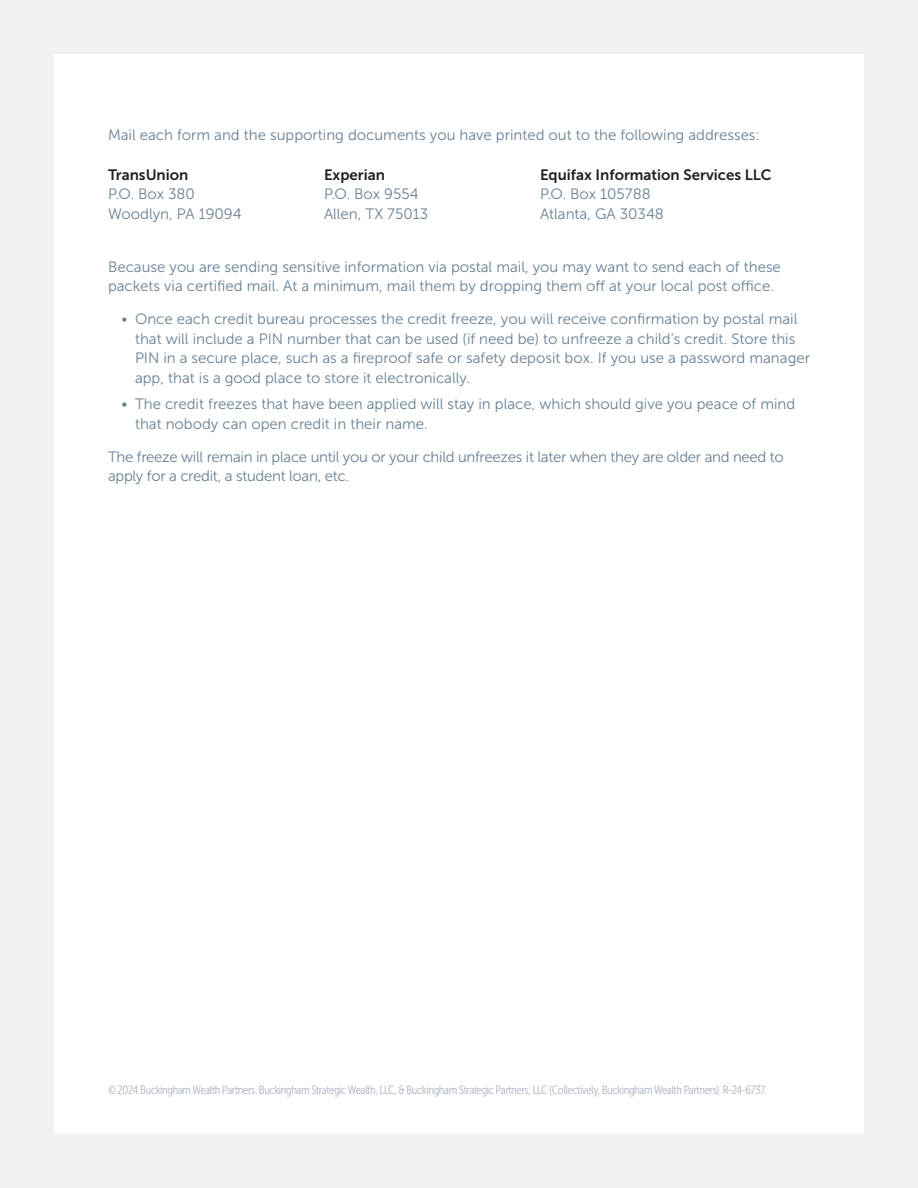
<style>
.page{position:relative;width:918px;height:1188px;background:#eff2f3}
.page>*{position:absolute;margin:0;border:0;box-sizing:border-box;transform-origin:0 0}
.Body_Text{font:15px/19.5px "Museo Sans 300";color:#688094}
.Body_Text-2{font:15px/19.5px "Museo Sans 300";letter-spacing:-.02em;color:#688094}
.Body_Text-3{font:15px "Museo Sans 700";color:#231f20}
.Body_Text-4{font:12px "Museo Sans Cond 300";letter-spacing:-.03em;color:#aab4c0}
</style>
<div class="page">
<div style="left:54px;top:54px;width:810px;height:1080px;background:#fff"></div>
<p class="Body_Text" style="left:108px;top:125px;width:654px">Mail each form and the supporting documents you have printed out to the following addresses:</p>
<p class="Body_Text-3" style="left:108px;top:166px;width:82px">TransUnion</p>
<p class="Body_Text-3" style="left:324px;top:166px;width:63px">Experian</p>
<p class="Body_Text-3" style="left:540px;top:166px;width:233px">Equifax Information Services LLC</p>
<p class="Body_Text" style="left:108px;top:184px;width:89px">P.O. Box 380</p>
<p class="Body_Text" style="left:324px;top:184px;width:96px">P.O. Box 9554</p>
<p class="Body_Text" style="left:540px;top:184px;width:112px">P.O. Box 105788</p>
<p class="Body_Text" style="left:108px;top:204px;width:135px">Woodlyn, PA 19094</p>
<p class="Body_Text" style="left:324px;top:204px;width:106px">Allen, TX 75013</p>
<p class="Body_Text" style="left:540px;top:204px;width:126px">Atlanta, GA 30348</p>
<p class="Body_Text" style="left:108px;top:257px;width:674px">Because you are sending sensitive information via postal mail, you may want to send each of these packets via certified mail. At a minimum, mail them by dropping them off at your local post office.</p>
<p class="Body_Text" style="left:135px;top:309px;width:677px;text-indent:-14px">• Once each credit bureau processes the credit freeze, you will receive confirmation by postal mail that will include a PIN number that can be used (if need be) to unfreeze a child’s credit. Store this PIN in a secure place, such as a fireproof safe or safety deposit box. If you use a password manager app, that is a good place to store it electronically.</p>
<p class="Body_Text" style="left:135px;top:394px;width:662px;text-indent:-14px">• The credit freezes that have been applied will stay in place, which should give you peace of mind that nobody can open credit in their name.</p>
<p class="Body_Text-2" style="left:108px;top:447px;width:677px">The freeze will remain in place until you or your child unfreezes it later when they are older and need to apply for a credit, a student loan, etc.</p>
<p class="Body_Text-4" style="left:108px;top:1083px;width:660px">© 2024 Buckingham Wealth Partners. Buckingham Strategic Wealth, LLC, &amp; Buckingham Strategic Partners, LLC (Collectively, Buckingham Wealth Partners). R-24-6737.</p>
</div>
